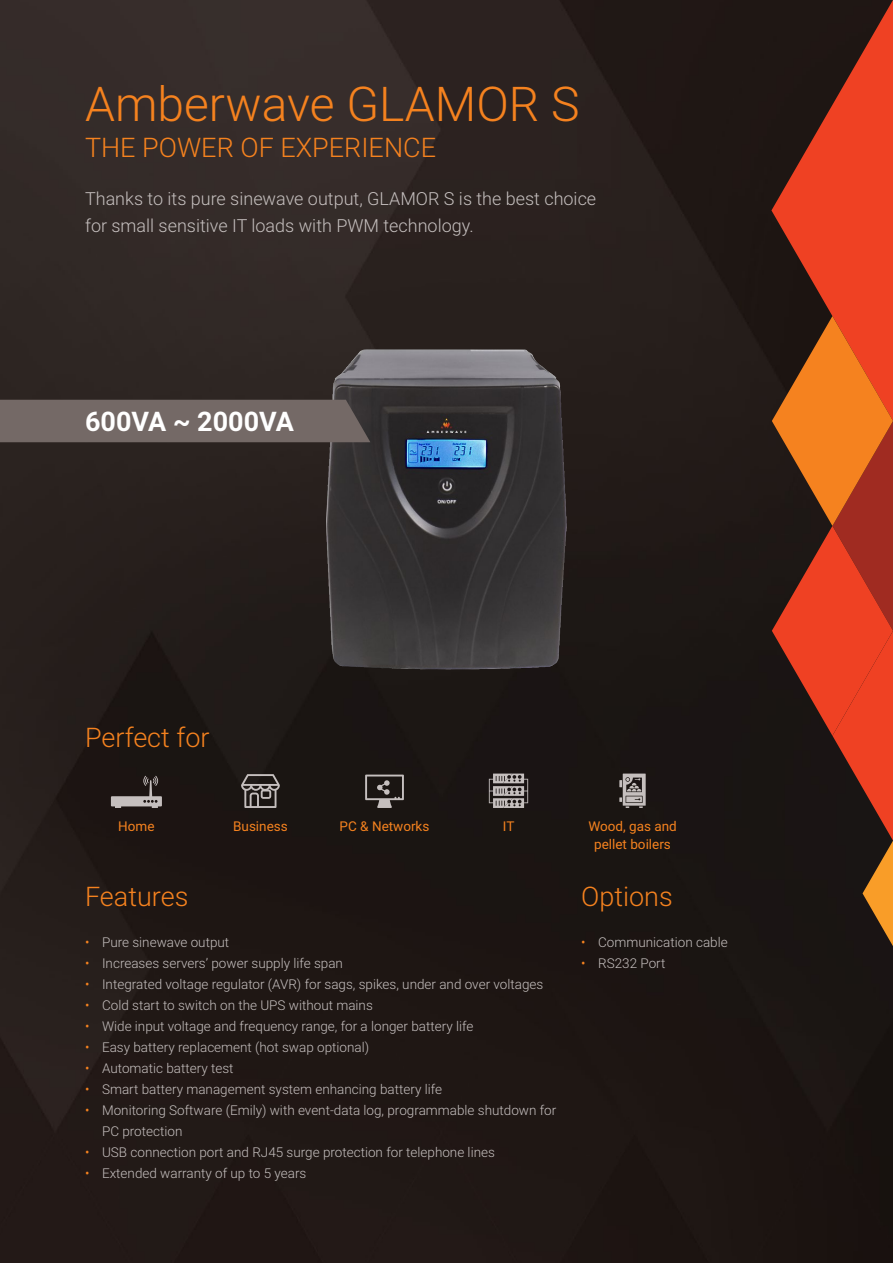
<style>
.page{position:relative;width:893px;height:1263px;background:#fff}
.page>*{position:absolute;margin:0;border:0;box-sizing:border-box;transform-origin:0 0}
.t1{font:300 48px "Roboto";color:#f5821f}
.t2{font:300 27px "Roboto";color:#f5821f}
.t3{font:700 27px "Roboto";color:#fff}
.t4{font:300 18px/27px "Roboto";color:#c5bfbe}
.t5{font:300 13.5px/21px "Roboto";color:#c5bfbe}
.t6{font:13.5px/18px "Roboto";color:#f5821f;text-align:center}
.s1{color:#f5821f}
</style>
<div class="page">
<img style="left:0;top:0;width:893px;height:1263px">
<svg style="left:241px;top:774px;width:39px;height:34px"></svg>
<svg style="left:111px;top:776px;width:51px;height:32px;background:#595150"></svg>
<svg style="left:771px;top:0;width:122px;height:421px;background:#972e1c"></svg>
<svg style="left:772px;top:316px;width:121px;height:630px;background:#8d381b"></svg>
<svg style="left:489px;top:773px;width:39px;height:35px"></svg>
<img style="left:209px;top:269px;width:475px;height:475px">
<div style="left:0;top:400px;width:370px;height:42px;background:#746966"></div>
<svg style="left:365px;top:774px;width:39px;height:34px"></svg>
<svg style="left:619px;top:773px;width:27px;height:35px"></svg>
<h1 class="t1" style="left:85px;top:70px;width:496px">Amberwave GLAMOR S</h1>
<h2 class="t2" style="left:85px;top:129px;width:353px">THE POWER OF EXPERIENCE</h2>
<h3 class="t4" style="left:85px;top:184px;width:513px">Thanks to its pure sinewave output, GLAMOR S is the best choice for small sensitive IT loads with PWM technology.</h3>
<h2 class="t3" style="left:85px;top:402px;width:211px">600VA ~ 2000VA</h2>
<h2 class="t2" style="left:85px;top:719px;width:126px">Perfect for</h2>
<p class="t6" style="left:118px;top:816px;width:38px">Home</p>
<p class="t6" style="left:233px;top:816px;width:56px">Business</p>
<p class="t6" style="left:340px;top:816px;width:91px">PC &amp; Networks</p>
<p class="t6" style="left:503px;top:816px;width:13px">IT</p>
<p class="t6" style="left:588px;top:816px;width:90px">Wood, gas and pellet boilers</p>
<h2 class="t2" style="left:85px;top:878px;width:105px">Features</h2>
<p class="t5" style="left:85px;top:931px;width:146px"><span class="s1">•</span> Pure sinewave output</p>
<p class="t5" style="left:85px;top:952px;width:259px"><span class="s1">•</span> Increases servers’ power supply life span</p>
<p class="t5" style="left:85px;top:973px;width:460px"><span class="s1">•</span> Integrated voltage regulator (AVR) for sags, spikes, under and over voltages</p>
<p class="t5" style="left:85px;top:994px;width:289px"><span class="s1">•</span> Cold start to switch on the UPS without mains</p>
<p class="t5" style="left:85px;top:1015px;width:390px"><span class="s1">•</span> Wide input voltage and frequency range, for a longer battery life</p>
<p class="t5" style="left:85px;top:1036px;width:286px"><span class="s1">•</span> Easy battery replacement (hot swap optional)</p>
<p class="t5" style="left:85px;top:1057px;width:150px"><span class="s1">•</span> Automatic battery test</p>
<p class="t5" style="left:85px;top:1078px;width:359px"><span class="s1">•</span> Smart battery management system enhancing battery life</p>
<p class="t5" style="left:102px;top:1099px;width:456px;text-indent:-17px"><span class="s1">•</span> Monitoring Software (Emily) with event-data log, programmable shutdown for<br>PC protection</p>
<p class="t5" style="left:85px;top:1141px;width:411px"><span class="s1">•</span> USB connection port and RJ45 surge protection for telephone lines</p>
<p class="t5" style="left:85px;top:1162px;width:223px"><span class="s1">•</span> Extended warranty of up to 5 years</p>
<h2 class="t2" style="left:581px;top:878px;width:93px">Options</h2>
<p class="t5" style="left:581px;top:931px;width:148px"><span class="s1">•</span> Communication cable</p>
<p class="t5" style="left:581px;top:952px;width:86px"><span class="s1">•</span> RS232 Port</p>
</div>
